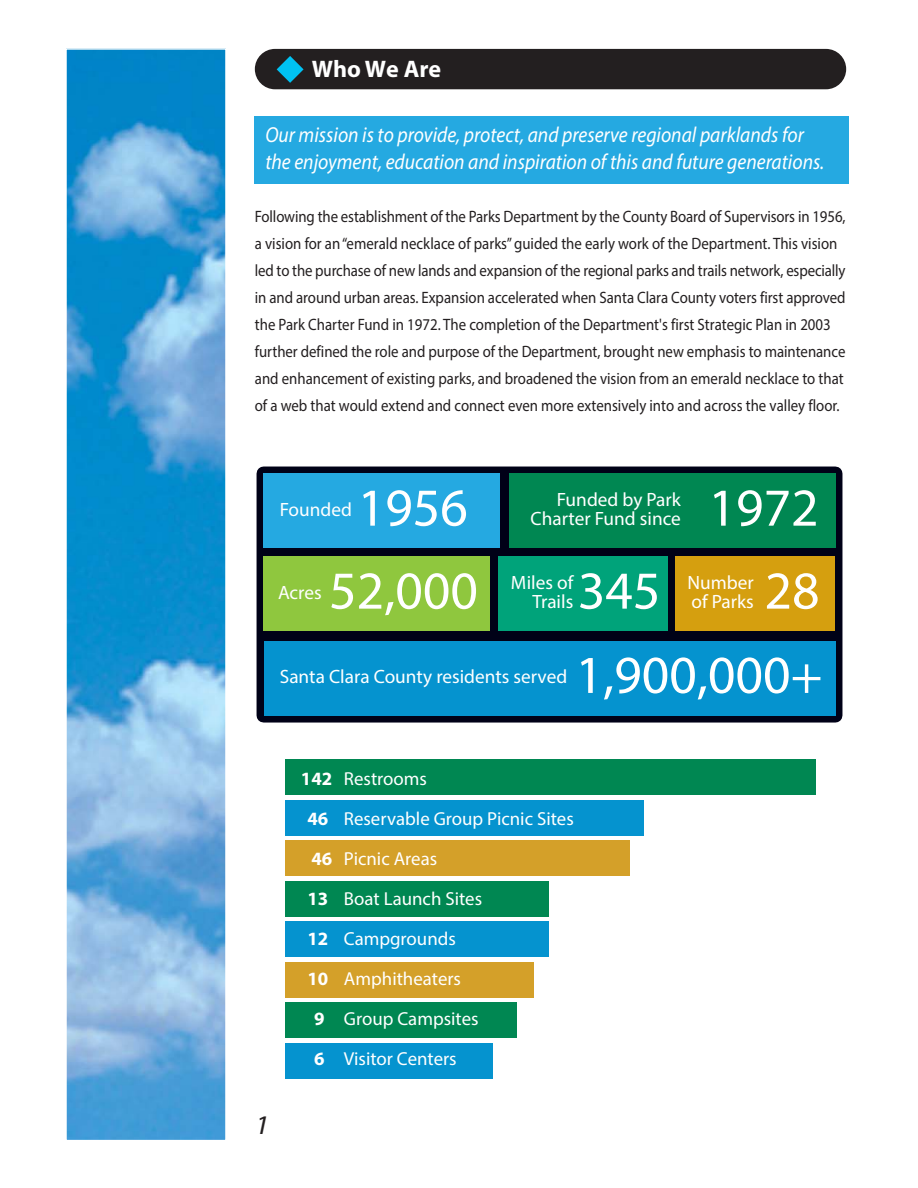
<style>
.page{position:relative;width:918px;height:1188px;background:#fff}
.page>*{position:absolute;margin:0;border:0;box-sizing:border-box;transform-origin:0 0}
.t1{font:53.7px "Myriad Pro";color:#fff}
.t2{font:italic 27px "Myriad";color:#231f20;scale:1.1 1}
.t3{font:700 24px "Myriad Pro";color:#fff}
.t4{font:italic 21.75px/26.1px "Myriad Pro";color:#fff;scale:.9 1}
.t5{font:19.35px/18.9px "Myriad Pro";color:#fff;text-align:right}
.t6{font:18.9px "Myriad Pro";color:#fff}
.t7{font:16.5px/27px "Myriad Pro";color:#231f20;scale:.9 1}
.s1{font-weight:700}
</style>
<div class="page">
<div style="left:255px;top:116px;width:594px;height:67px;background:#25a9e1"></div>
<div style="left:257px;top:467px;width:585px;height:256px;background:#000117;border:14px solid #000117"></div>
<div style="left:264px;top:474px;width:236px;height:74px;background:#25a9e1"></div>
<div style="left:509px;top:474px;width:326px;height:74px;background:#008752"></div>
<div style="left:264px;top:557px;width:226px;height:74px;background:#8fc73e"></div>
<div style="left:676px;top:557px;width:159px;height:74px;background:#d59f0f"></div>
<div style="left:264px;top:641px;width:571px;height:75px;background:#0593cf"></div>
<div style="left:498px;top:557px;width:169px;height:74px;background:#00a37a"></div>
<div style="left:285px;top:759px;width:531px;height:36px;background:#008752"></div>
<div style="left:285px;top:800px;width:358px;height:36px;background:#0593cf"></div>
<div style="left:285px;top:840px;width:344px;height:36px;background:#d4a029"></div>
<div style="left:285px;top:881px;width:264px;height:35px;background:#008752"></div>
<div style="left:285px;top:921px;width:264px;height:36px;background:#0593cf"></div>
<div style="left:285px;top:962px;width:249px;height:35px;background:#d4a029"></div>
<div style="left:285px;top:1002px;width:231px;height:36px;background:#008752"></div>
<div style="left:285px;top:1043px;width:207px;height:35px;background:#0593cf"></div>
<div style="left:255px;top:49px;width:591px;height:40px;background:#231f20;border-radius:20px"></div>
<svg style="left:277px;top:56px;width:27px;height:27px"></svg>
<img style="left:68px;top:51px;width:156px;height:1087px">
<div style="left:65px;top:48px;width:162px;height:1093px;border:2px solid #fff"></div>
<h3 class="t3" style="left:312px;top:56px;width:131px">Who We Are</h3>
<h3 class="t4" style="left:265px;top:124px;width:623px">Our mission is to provide, protect, and preserve regional parklands for the enjoyment, education and inspiration of this and future generations.</h3>
<p class="t7" style="left:255px;top:205px;width:658px">Following the establishment of the Parks Department by the County Board of Supervisors in 1956, a vision for an “emerald necklace of parks” guided the early work of the Department. This vision led to the purchase of new lands and expansion of the regional parks and trails network, especially in and around urban areas. Expansion accelerated when Santa Clara County voters first approved the Park Charter Fund in 1972. The completion of the Department's first Strategic Plan in 2003 further defined the role and purpose of the Department, brought new emphasis to maintenance and enhancement of existing parks, and broadened the vision from an emerald necklace to that of a web that would extend and connect even more extensively into and across the valley floor.</p>
<p class="t5" style="left:280px;top:502px;width:74px">Founded</p>
<h1 class="t1" style="left:358px;top:488px;width:112px">1956</h1>
<h1 class="t1" style="left:708px;top:488px;width:112px">1972</h1>
<p class="t5" style="left:531px;top:493px;width:152px">Funded by Park<br>Charter Fund since</p>
<p class="t5" style="left:278px;top:585px;width:45px">Acres</p>
<h1 class="t1" style="left:329px;top:571px;width:150px">52,000</h1>
<h1 class="t1" style="left:765px;top:571px;width:57px">28</h1>
<h1 class="t1" style="left:578px;top:571px;width:84px">345</h1>
<p class="t5" style="left:511px;top:576px;width:64px">Miles of<br>Trails</p>
<p class="t5" style="left:688px;top:576px;width:68px;text-align:left">Number of Parks</p>
<p class="t5" style="left:280px;top:669px;width:289px">Santa Clara County residents served</p>
<h1 class="t1" style="left:576px;top:655px;width:249px">1,900,000+</h1>
<h2 class="t2" style="left:255px;top:1115px;width:15px">1</h2>
<p class="t6" style="left:301px;top:772px;width:128px"><span class="s1">142</span> Restrooms</p>
<p class="t6" style="left:308px;top:812px;width:268px"><span class="s1">46</span> Reservable Group Picnic Sites</p>
<p class="t6" style="left:311px;top:852px;width:127px"><span class="s1">46</span> Picnic Areas</p>
<p class="t6" style="left:308px;top:892px;width:176px"><span class="s1">13</span> Boat Launch Sites</p>
<p class="t6" style="left:308px;top:931px;width:150px"><span class="s1">12</span> Campgrounds</p>
<p class="t6" style="left:308px;top:971px;width:155px"><span class="s1">10</span> Amphitheaters</p>
<p class="t6" style="left:314px;top:1011px;width:166px"><span class="s1">9</span> Group Campsites</p>
<p class="t6" style="left:314px;top:1051px;width:144px"><span class="s1">6</span> Visitor Centers</p>
</div>
